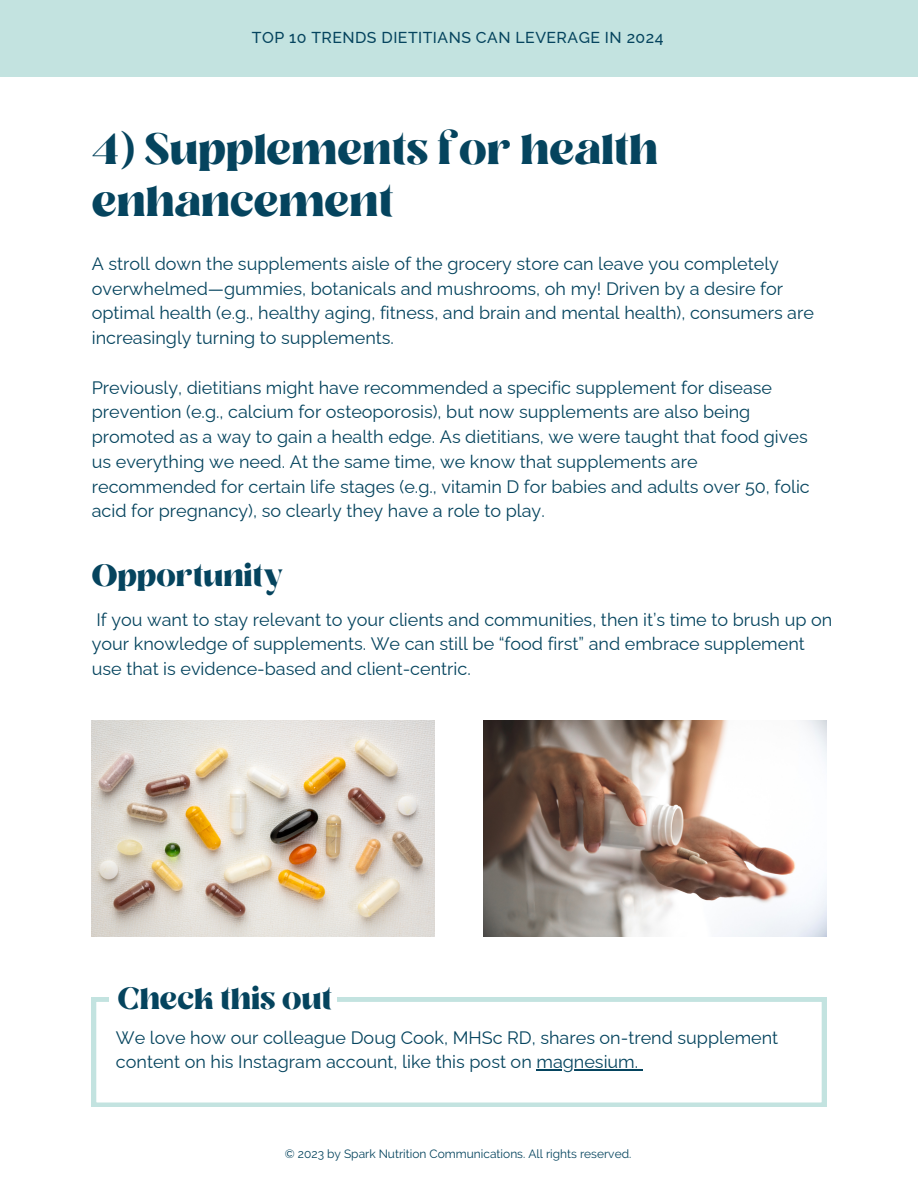
<style>
.page{position:relative;width:918px;height:1188px;background:#fff}
.page>*{position:absolute;margin:0;border:0;box-sizing:border-box;transform-origin:0 0}
.t1{font:700 43.5px/51.9px "Losta Masta";color:#05445e}
.t2{font:700 30.6px "Losta Masta";color:#05445e}
.t3{font:18px/24.8px "Raleway";color:#05445e}
.t4{font:500 15.9px "Raleway";letter-spacing:.03em;color:#05445e}
.t5{font:12px "Raleway";color:#05445e}
</style>
<div class="page">
<div style="left:0;top:0;width:918px;height:76px;background:#c3e3e0"></div>
<img style="left:483px;top:721px;width:343px;height:216px">
<svg style="left:92px;top:997px;width:734px;height:110px"></svg>
<div style="left:110px;top:976px;width:227px;height:43px;background:#fff"></div>
<hr style="left:536px;top:1070px;width:102px;height:1px;background:#05445e">
<img style="left:92px;top:721px;width:343px;height:216px">
<p class="t4" style="left:252px;top:28px;width:413px">TOP 10 TRENDS DIETITIANS CAN LEVERAGE IN 2024</p>
<p class="t1" style="left:92px;top:126px;width:568px">4) Supplements for health enhancement</p>
<p class="t3" style="left:92px;top:251px;width:724px">A stroll down the supplements aisle of the grocery store can leave you completely overwhelmed—gummies, botanicals and mushrooms, oh my! Driven by a desire for optimal health (e.g., healthy aging, fitness, and brain and mental health), consumers are increasingly turning to supplements.</p>
<p class="t3" style="left:92px;top:375px;width:720px">Previously, dietitians might have recommended a specific supplement for disease prevention (e.g., calcium for osteoporosis), but now supplements are also being promoted as a way to gain a health edge. As dietitians, we were taught that food gives us everything we need. At the same time, we know that supplements are recommended for certain life stages (e.g., vitamin D for babies and adults over 50, folic acid for pregnancy), so clearly they have a role to play.</p>
<p class="t2" style="left:92px;top:556px;width:191px">Opportunity</p>
<p class="t3" style="left:92px;top:607px;width:742px">If you want to stay relevant to your clients and communities, then it’s time to brush up on your knowledge of supplements. We can still be “food first” and embrace supplement use that is evidence-based and client-centric.</p>
<p class="t2" style="left:118px;top:979px;width:216px">Check this out</p>
<p class="t3" style="left:116px;top:1025px;width:664px">We love how our colleague Doug Cook, MHSc RD, shares on-trend supplement content on his Instagram account, like this post on magnesium.</p>
<p class="t5" style="left:285px;top:1147px;width:348px">© 2023 by Spark Nutrition Communications. All rights reserved.</p>
</div>
